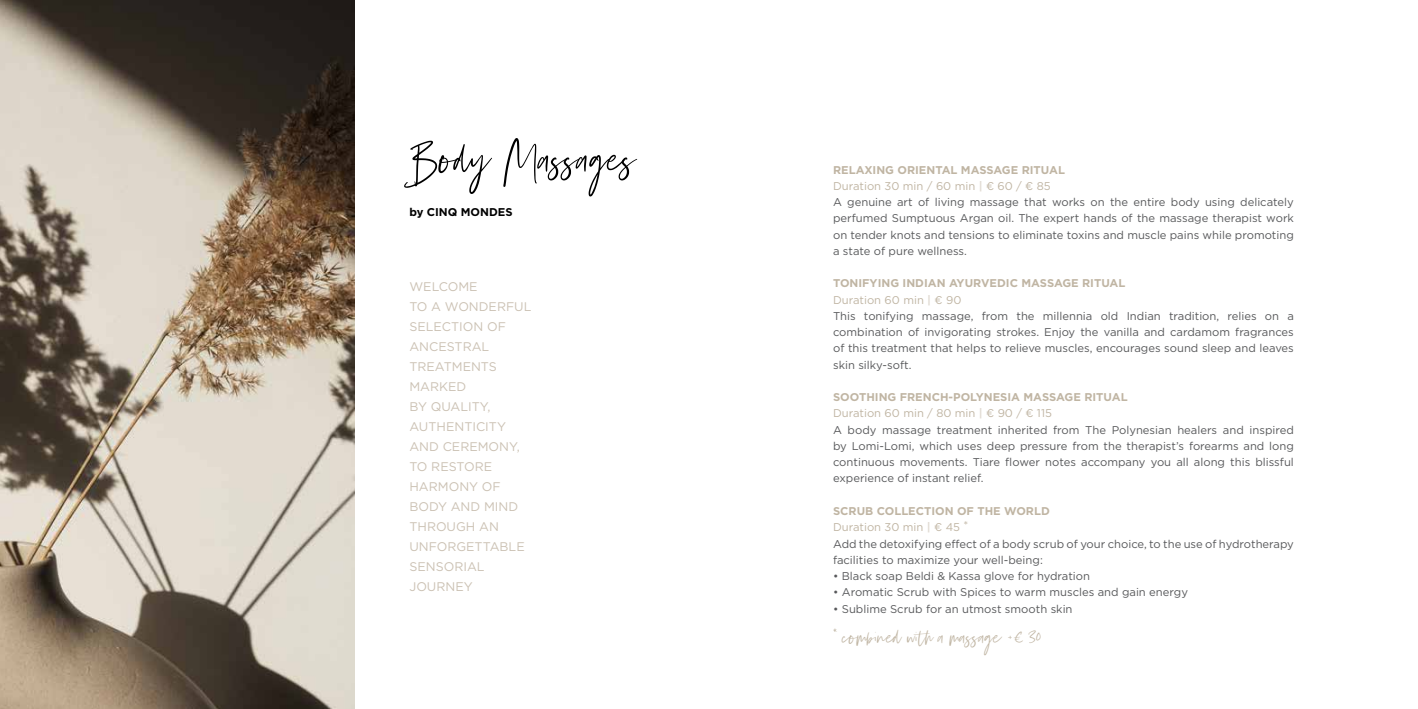
<style>
.page{position:relative;width:1418px;height:709px;background:#fff}
.page>*{position:absolute;margin:0;border:0;box-sizing:border-box;transform-origin:0 0}
.t1{font:51.25px "Silver South Script Alt";color:#000}
.t2{font:25px "Silver South Script Alt";color:#c0b5a3}
.t3{font:12.5px/20px "Gotham Greek";color:#cbc1b3}
.t4{font:11.25px/16.2px "Gotham Greek";color:#58595b}
.t5{font:700 11.25px "Gotham Greek";color:#000}
.s1{font-weight:700;color:#c0b5a3}
.s2{color:#c0b5a3}
.s3{font-weight:700;color:#e2dcd4}
</style>
<div class="page">
<img style="left:0;top:0;width:354px;height:709px">
<h1 class="t1" style="left:409px;top:128px;width:228px">Body Massages</h1>
<p class="t5" style="left:409px;top:205px;width:105px">by CINQ MONDES</p>
<p class="t3" style="left:409px;top:276px;width:124px">WELCOME<br>TO A WONDERFUL<br>SELECTION OF<br>ANCESTRAL<br>TREATMENTS<br>MARKED<br>BY QUALITY,<br>AUTHENTICITY<br>AND CEREMONY,<br>TO RESTORE<br>HARMONY OF<br>BODY AND MIND<br>THROUGH AN<br>UNFORGETTABLE<br>SENSORIAL<br>JOURNEY</p>
<p class="t4" style="left:833px;top:161px;width:462px"><span class="s1">RELAXING ORIENTAL MASSAGE RITUAL<br></span><span class="s2">Duration 30 min / 60 min</span> <span class="s3">|</span> <span class="s2">€ 60 / € 85<br></span>A genuine art of living massage that works on the entire body using delicately perfumed Sumptuous Argan oil. The expert hands of the massage therapist work on tender knots and tensions to eliminate toxins and muscle pains while promoting a state of pure wellness.</p>
<p class="t4" style="left:833px;top:275px;width:462px"><span class="s1">TONIFYING INDIAN AYURVEDIC MASSAGE RITUAL<br></span><span class="s2">Duration 60 min</span> <span class="s3">|</span> <span class="s2">€ 90<br></span>This tonifying massage, from the millennia old Indian tradition, relies on a combination of invigorating strokes. Enjoy the vanilla and cardamom fragrances of this treatment that helps to relieve muscles, encourages sound sleep and leaves skin silky-soft.</p>
<p class="t4" style="left:833px;top:389px;width:462px"><span class="s1">SOOTHING FRENCH-POLYNESIA MASSAGE RITUAL<br></span><span class="s2">Duration 60 min / 80 min</span> <span class="s3">|</span> <span class="s2">€ 90 / € 115<br></span>A body massage treatment inherited from The Polynesian healers and inspired by Lomi-Lomi, which uses deep pressure from the therapist’s forearms and long continuous movements. Tiare flower notes accompany you all along this blissful experience of instant relief.</p>
<p class="t4" style="left:833px;top:502px;width:462px"><span class="s1">SCRUB COLLECTION OF THE WORLD<br></span><span class="s2">Duration 30 min</span> <span class="s3">|</span> <span class="s2">€ 45 </span><sup>*<br></sup>Add the detoxifying effect of a body scrub of your choice, to the use of hydrotherapy facilities to maximize your well-being:</p>
<p class="t4" style="left:833px;top:567px;width:258px">• Black soap Beldi &amp; Kassa glove for hydration</p>
<p class="t4" style="left:833px;top:584px;width:356px">• Aromatic Scrub with Spices to warm muscles and gain energy</p>
<p class="t4" style="left:833px;top:600px;width:241px">• Sublime Scrub for an utmost smooth skin</p>
<h2 class="t2" style="left:833px;top:622px;width:210px">* combined with a massage +€ 30</h2>
</div>
